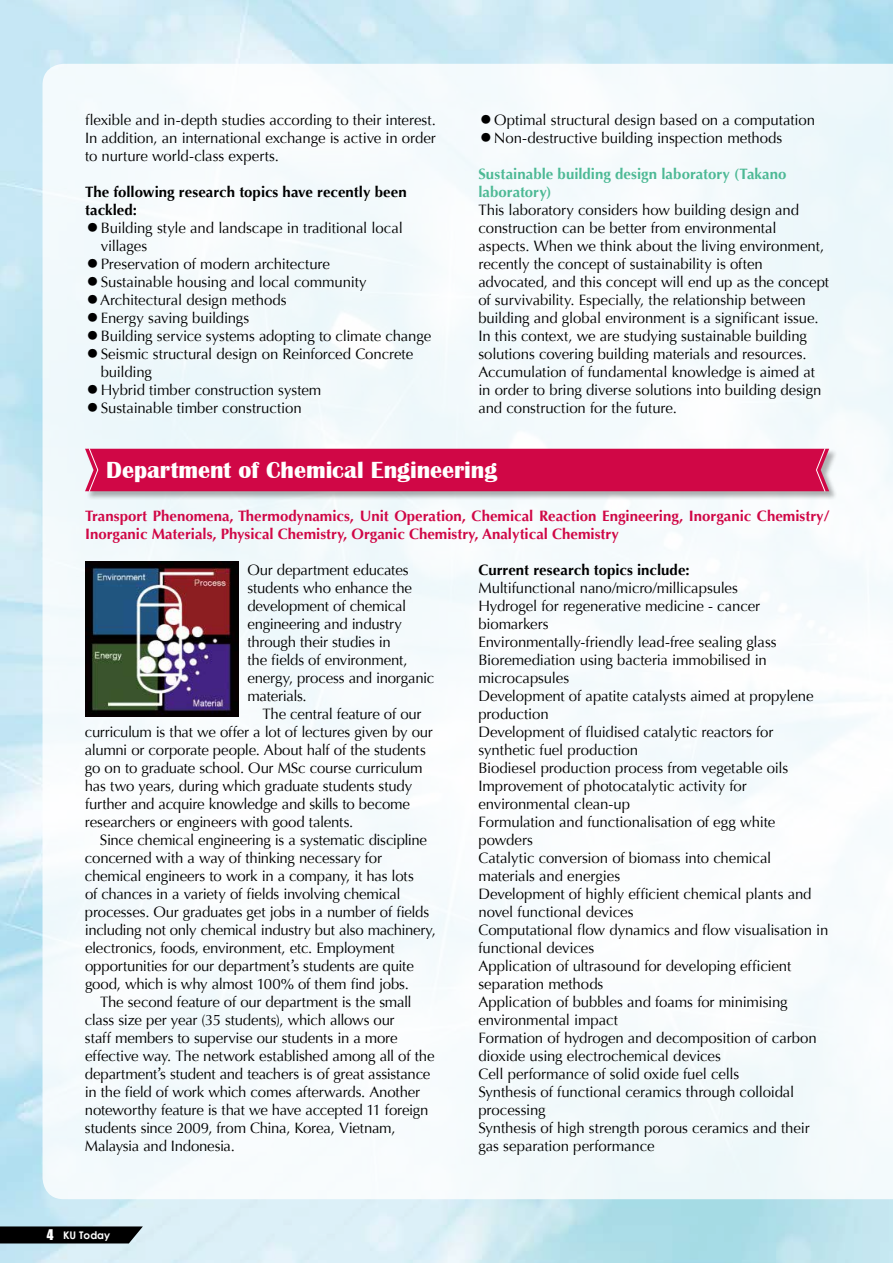
<style>
.page{position:relative;width:893px;height:1263px;background:#fff}
.page>*{position:absolute;margin:0;border:0;box-sizing:border-box;transform-origin:0 0}
.t1{font:700 24px "Britannic";color:#fff}
.t2{font:15px/18px "Optima";letter-spacing:-.01em;color:#000}
.t3{font:700 15px/18px "Optima";color:#d00746}
.t4{font:700 15px/18px "Optima";letter-spacing:.005em;color:#000}
.t5{font:700 15px/18px "Optima";color:#4db995}
.t6{font:700 10.5px "Century Gothic";color:#fff}
.s1{font-family:"UD Mincho Pro L"}
.s2{font-family:"Impact";font-weight:400;font-size:13.5px}
</style>
<div class="page">
<img style="left:0;top:0;width:893px;height:1263px">
<div style="left:43px;top:64px;width:850px;height:1135px;background:#f5fbfd"></div>
<svg style="left:0;top:1226px;width:143px;height:17px;background:#0f1112"></svg>
<img style="left:85px;top:562px;width:154px;height:155px">
<div style="left:85px;top:449px;width:753px;height:51px;background:#000;opacity:.3"></div>
<div style="left:85px;top:448px;width:744px;height:44px;background:#d00746"></div>
<p class="t2" style="left:85px;top:111px;width:352px;text-align:justify">flexible and in-depth studies according to their interest.<br>In addition, an international exchange is active in order to nurture world-class experts.</p>
<p class="t4" style="left:85px;top:183px;width:323px">The following research topics have recently been tackled:</p>
<p class="t2" style="left:101px;top:219px;width:304px;text-indent:-16px"><span class="s1">●</span>Building style and landscape in traditional local villages</p>
<p class="t2" style="left:85px;top:255px;width:246px"><span class="s1">●</span>Preservation of modern architecture</p>
<p class="t2" style="left:85px;top:273px;width:283px"><span class="s1">●</span>Sustainable housing and local community</p>
<p class="t2" style="left:85px;top:291px;width:203px"><span class="s1">●</span>Architectural design methods</p>
<p class="t2" style="left:85px;top:309px;width:166px"><span class="s1">●</span>Energy saving buildings</p>
<p class="t2" style="left:85px;top:327px;width:348px"><span class="s1">●</span>Building service systems adopting to climate change</p>
<p class="t2" style="left:101px;top:345px;width:314px;text-indent:-16px"><span class="s1">●</span>Seismic structural design on Reinforced Concrete building</p>
<p class="t2" style="left:85px;top:381px;width:238px"><span class="s1">●</span>Hybrid timber construction system</p>
<p class="t2" style="left:85px;top:399px;width:218px"><span class="s1">●</span>Sustainable timber construction</p>
<p class="t2" style="left:478px;top:111px;width:338px"><span class="s1">●</span>Optimal structural design based on a computation</p>
<p class="t2" style="left:478px;top:129px;width:306px"><span class="s1">●</span>Non-destructive building inspection methods</p>
<p class="t5" style="left:478px;top:165px;width:310px">Sustainable building design laboratory (Takano laboratory)</p>
<p class="t2" style="left:478px;top:201px;width:352px">This laboratory considers how building design and construction can be better from environmental aspects. When we think about the living environment, recently the concept of sustainability is often advocated, and this concept will end up as the concept of survivability. Especially, the relationship between building and global environment is a significant issue.<br>In this context, we are studying sustainable building solutions covering building materials and resources.<br>Accumulation of fundamental knowledge is aimed at in order to bring diverse solutions into building design and construction for the future.</p>
<h1 class="t1" style="left:106px;top:457px;width:392px">Department of Chemical Engineering</h1>
<p class="t3" style="left:85px;top:507px;width:746px">Transport Phenomena, Thermodynamics, Unit Operation, Chemical Reaction Engineering, Inorganic Chemistry/<br>Inorganic Materials, Physical Chemistry, Organic Chemistry, Analytical Chemistry</p>
<p class="t2" style="left:247px;top:561px;width:188px">Our department educates students who enhance the development of chemical engineering and industry through their studies in<br>the fields of environment, energy, process and inorganic materials.</p>
<p class="t2" style="left:85px;top:705px;width:349px;text-indent:178px">The central feature of our curriculum is that we offer a lot of lectures given by our alumni or corporate people. About half of the students go on to graduate school. Our MSc course curriculum has two years, during which graduate students study further and acquire knowledge and skills to become researchers or engineers with good talents.</p>
<p class="t2" style="left:100px;top:831px;width:329px">Since chemical engineering is a systematic discipline</p>
<p class="t2" style="left:85px;top:849px;width:299px">concerned with a way of thinking necessary for</p>
<p class="t2" style="left:85px;top:867px;width:330px">chemical engineers to work in a company, it has lots</p>
<p class="t2" style="left:85px;top:885px;width:317px">of chances in a variety of fields involving chemical</p>
<p class="t2" style="left:85px;top:903px;width:346px">processes. Our graduates get jobs in a number of fields</p>
<p class="t2" style="left:85px;top:921px;width:353px">including not only chemical industry but also machinery,</p>
<p class="t2" style="left:85px;top:939px;width:311px">electronics, foods, environment, etc. Employment</p>
<p class="t2" style="left:85px;top:957px;width:330px">opportunities for our department<span class="s1">ʼ</span>s students are quite</p>
<p class="t2" style="left:85px;top:975px;width:325px">good, which is why almost 100% of them find jobs.</p>
<p class="t2" style="left:100px;top:993px;width:313px">The second feature of our department is the small</p>
<p class="t2" style="left:85px;top:1011px;width:311px">class size per year (35 students), which allows our</p>
<p class="t2" style="left:85px;top:1029px;width:314px">staff members to supervise our students in a more</p>
<p class="t2" style="left:85px;top:1047px;width:351px">effective way. The network established among all of the</p>
<p class="t2" style="left:85px;top:1065px;width:347px">department<span class="s1">ʼ</span>s student and teachers is of great assistance</p>
<p class="t2" style="left:85px;top:1083px;width:337px">in the field of work which comes afterwards. Another</p>
<p class="t2" style="left:85px;top:1101px;width:345px">noteworthy feature is that we have accepted 11 foreign</p>
<p class="t2" style="left:85px;top:1119px;width:312px">students since 2009, from China, Korea, Vietnam,</p>
<p class="t2" style="left:85px;top:1137px;width:151px">Malaysia and Indonesia.</p>
<p class="t6" style="left:47px;top:1228px;width:65px"><span class="s2">4</span> KU Today</p>
<p class="t4" style="left:478px;top:561px;width:213px">Current research topics include:</p>
<p class="t2" style="left:478px;top:579px;width:351px">Multifunctional nano/micro/millicapsules<br>Hydrogel for regenerative medicine - cancer biomarkers<br>Environmentally-friendly lead-free sealing glass Bioremediation using bacteria immobilised in microcapsules<br>Development of apatite catalysts aimed at propylene production<br>Development of fluidised catalytic reactors for synthetic fuel production<br>Biodiesel production process from vegetable oils Improvement of photocatalytic activity for environmental clean-up<br>Formulation and functionalisation of egg white powders<br>Catalytic conversion of biomass into chemical materials and energies<br>Development of highly efficient chemical plants and novel functional devices<br>Computational flow dynamics and flow visualisation in functional devices<br>Application of ultrasound for developing efficient separation methods<br>Application of bubbles and foams for minimising environmental impact<br>Formation of hydrogen and decomposition of carbon dioxide using electrochemical devices<br>Cell performance of solid oxide fuel cells<br>Synthesis of functional ceramics through colloidal processing<br>Synthesis of high strength porous ceramics and their gas separation performance</p>
</div>
